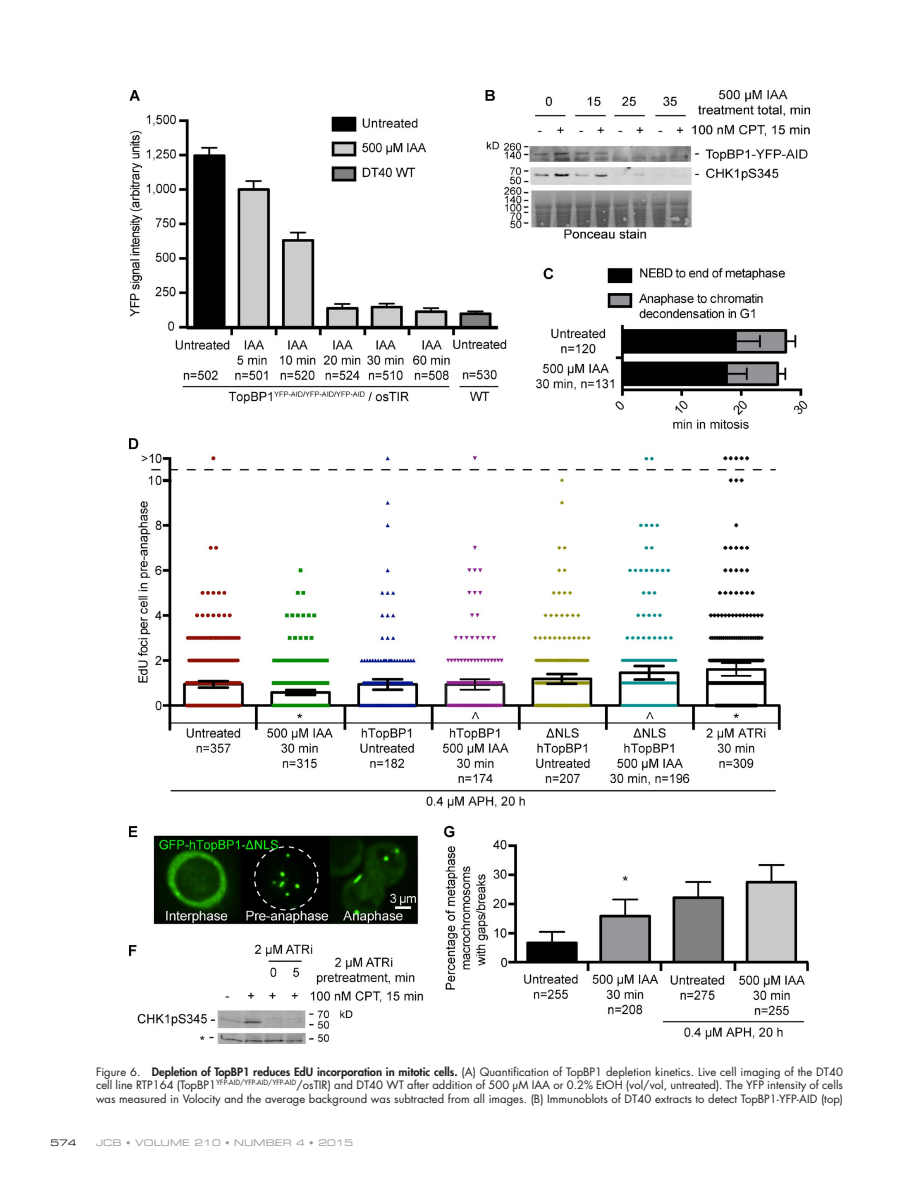
<style>
.page{position:relative;width:918px;height:1188px;background:#fff}
.page>*{position:absolute;margin:0;border:0;box-sizing:border-box;transform-origin:0 0}
.t1{font:11.25px/13.5px "Futura Std";color:#231f20;text-align:justify}
.t2{font:9px "Eurostile LT Std Ex 2";letter-spacing:.01em;color:#949698}
.t3{font:9px "Eurostile LT Std Ex 2";color:#231f20}
.s1{font-weight:800}
</style>
<div class="page">
<img style="left:130px;top:90px;width:679px;height:954px">
<p class="t1" style="left:96px;top:1065px;width:749px">Figure 6. <span class="s1">Depletion of TopBP1 reduces EdU incorporation in mitotic cells.</span> (A) Quantification of TopBP1 depletion kinetics. Live cell imaging of the DT40 cell line RTP164 (TopBP1<sup>YFP-AID/YFP-AID/YFP-AID</sup>/osTIR) and DT40 WT after addition of 500 µM IAA or 0.2% EtOH (vol/vol, untreated). The YFP intensity of cells was measured in Volocity and the average background was subtracted from all images. (B) Immunoblots of DT40 extracts to detect TopBP1-YFP-AID (top)</p>
<p class="t3" style="left:50px;top:1136px;width:28px">574</p>
<p class="t2" style="left:96px;top:1136px;width:259px">JCB • VOLUME 210 • NUMBER 4 • 2015</p>
</div>
